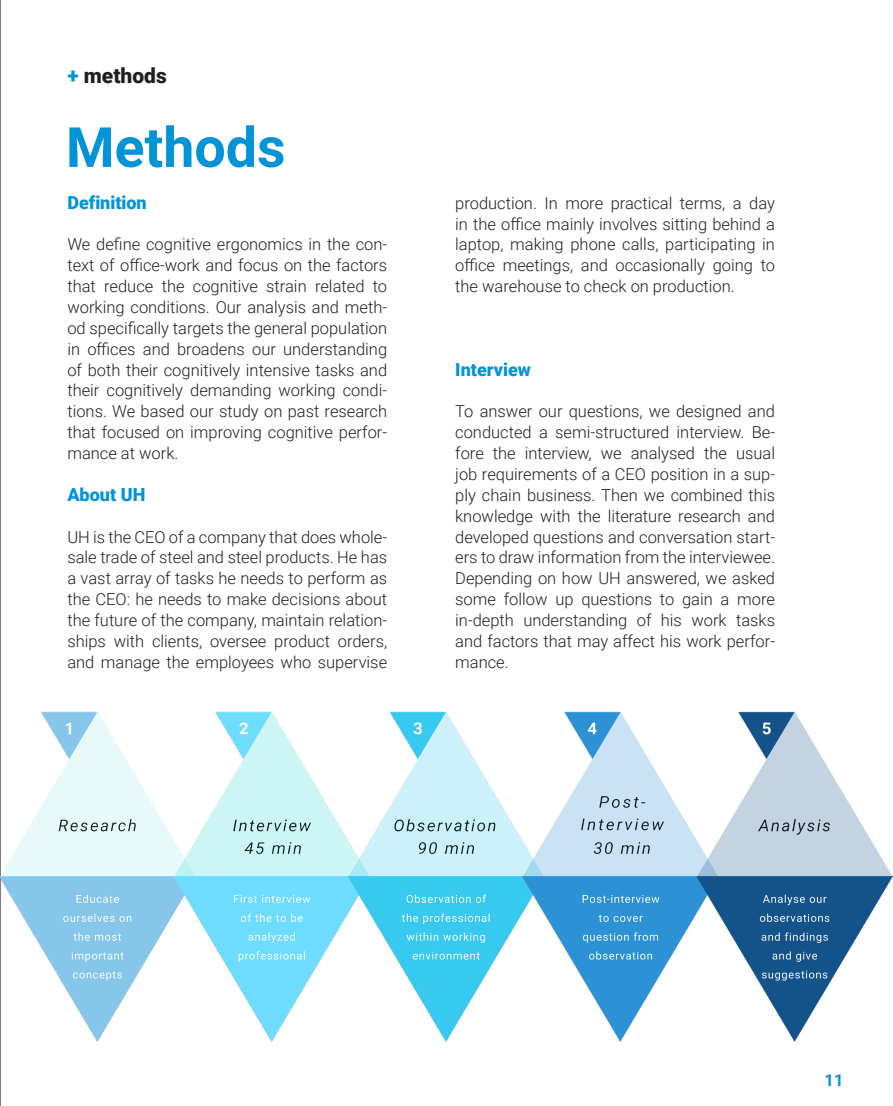
<style>
.page{position:relative;width:893px;height:1106px;background:#fff}
.page>*{position:absolute;margin:0;border:0;box-sizing:border-box;transform-origin:0 0}
.t1{font:700 55.5px "Roboto";color:#0094d7}
.Section{font:900 21px "Roboto";color:#231f20}
.t2{font:900 18px "Roboto";color:#0094d7}
.Body{font:300 16.5px/20.9px "Roboto";color:#231f20;text-align:justify}
.t3{font:700 16.5px "Roboto";color:#0094d7}
.s1{color:#0094d7}
</style>
<div class="page">
<hr style="left:0;top:0;width:1px;height:1106px;background:#000">
<img style="left:0;top:597px;width:893px;height:488px">
<p class="Section" style="left:67px;top:61px;width:101px"><span class="s1">+</span> methods</p>
<p class="t1" style="left:66px;top:108px;width:221px">Methods</p>
<p class="t2" style="left:67px;top:190px;width:81px">Definition</p>
<p class="Body" style="left:67px;top:233px;width:321px">We define cognitive ergonomics in the con&shy;text of office-work and focus on the factors that reduce the cognitive strain related to working conditions. Our analysis and meth&shy;od specifically targets the general population in offices and broadens our understanding of both their cognitively intensive tasks and their cognitively demanding working condi&shy;tions. We based our study on past research that focused on improving cognitive perfor&shy;mance at work.</p>
<p class="t2" style="left:67px;top:482px;width:79px">About UH</p>
<p class="Body" style="left:67px;top:525px;width:321px">UH is the CEO of a company that does whole&shy;sale trade of steel and steel products. He has a vast array of tasks he needs to perform as the CEO: he needs to make decisions about the future of the company, maintain relation&shy;ships with clients, oversee product orders, and manage the employees who supervise</p>
<p class="Body" style="left:455px;top:192px;width:321px">production. In more practical terms, a day in the office mainly involves sitting behind a laptop, making phone calls, participating in office meetings, and occasionally going to the warehouse to check on production.</p>
<p class="t2" style="left:455px;top:356px;width:77px">Interview</p>
<p class="Body" style="left:455px;top:400px;width:321px">To answer our questions, we designed and conducted a semi-structured interview. Be&shy;fore the interview, we analysed the usual job requirements of a CEO position in a sup&shy;ply chain business. Then we combined this knowledge with the literature research and developed questions and conversation start&shy;ers to draw information from the interviewee.<br>Depending on how UH answered, we asked some follow up questions to gain a more in-depth understanding of his work tasks and factors that may affect his work perfor&shy;mance.</p>
<p class="t3" style="left:824px;top:1068px;width:20px">11</p>
</div>
